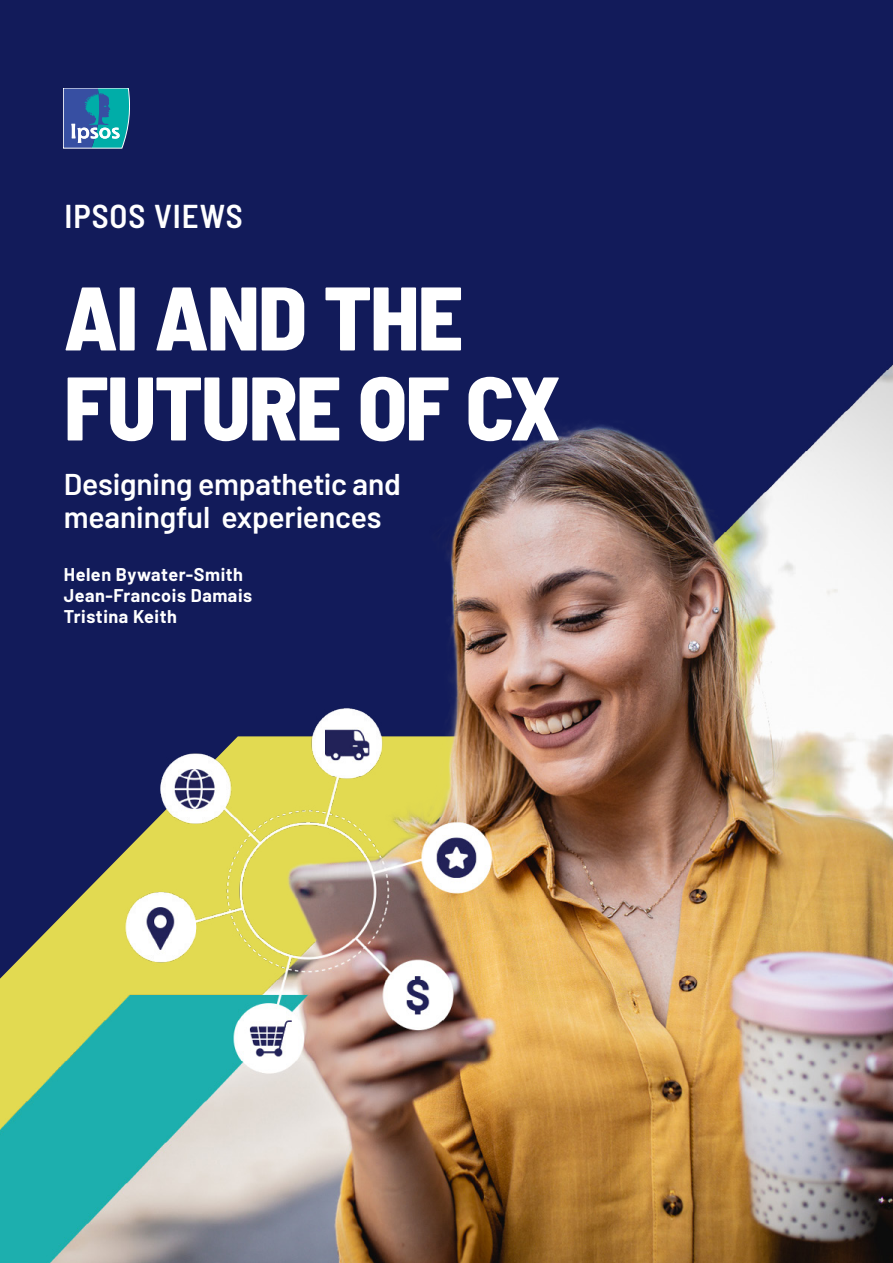
<style>
.page{position:relative;width:893px;height:1263px;background:#121b5a}
.page>*{position:absolute;margin:0;border:0;box-sizing:border-box;transform-origin:0 0}
.Main_header{font:800 semi-condensed 90px/90px "Barlow";letter-spacing:-.02em;color:#fff}
.Body_Quote{font:600 semi-condensed 33px "Barlow";letter-spacing:.03em;color:#fff}
.Small_header{font:600 30px/33px "Barlow";letter-spacing:-.01em;color:#fff}
.t1{font:700 18px "Barlow";letter-spacing:.03em;color:#fff}
</style>
<div class="page">
<img style="left:0;top:364px;width:893px;height:899px">
<svg style="left:63px;top:88px;width:67px;height:60px;background:#3989ad"></svg>
<p class="Body_Quote" style="left:64px;top:192px;width:180px">IPSOS VIEWS</p>
<p class="Main_header" style="left:64px;top:268px;width:499px">AI AND THE<br>FUTURE OF CX</p>
<p class="Small_header" style="left:64px;top:465px;width:339px">Designing empathetic and meaningful experiences</p>
<p class="t1" style="left:64px;top:561px;width:181px">Helen Bywater-Smith</p>
<p class="t1" style="left:64px;top:582px;width:190px">Jean-Francois Damais</p>
<p class="t1" style="left:64px;top:603px;width:115px">Tristina Keith</p>
</div>
